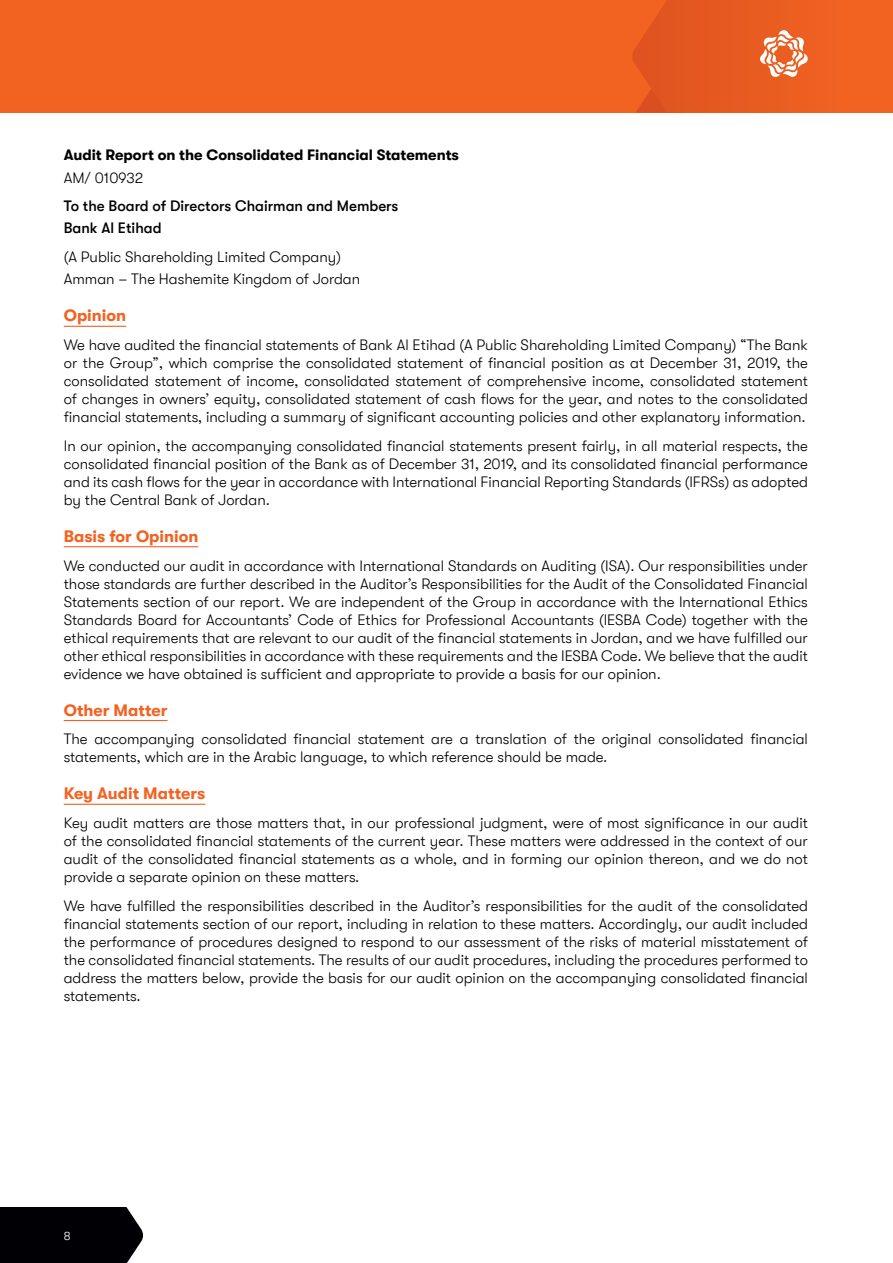
<style>
.page{position:relative;width:893px;height:1263px;background:#fff}
.page>*{position:absolute;margin:0;border:0;box-sizing:border-box;transform-origin:0 0}
.t1{font:700 16.5px "GT Walsheim";color:#f26322}
.t2{font:300 15px/18px "GT Walsheim";color:#000;text-align:justify}
.t3{font:500 15px/22.2px "GT Walsheim";color:#000}
.t4{font:700 15px "GT Walsheim";color:#000}
.t5{font:300 12px "GT Walsheim";color:#fff}
</style>
<div class="page">
<div style="left:0;top:1208px;width:143px;height:55px;background:#000005"></div>
<div style="left:0;top:0;width:893px;height:113px;background:#f26322"></div>
<svg style="left:632px;top:0;width:176px;height:113px"></svg>
<hr style="left:64px;top:326px;width:62px;height:1px;background:#f26322">
<hr style="left:64px;top:546px;width:134px;height:1px;background:#f26322">
<hr style="left:64px;top:720px;width:104px;height:1px;background:#f26322">
<hr style="left:64px;top:804px;width:141px;height:1px;background:#f26322">
<p class="t4" style="left:64px;top:147px;width:397px">Audit Report on the Consolidated Financial Statements</p>
<p class="t2" style="left:64px;top:169px;width:81px">AM/ 010932</p>
<p class="t3" style="left:64px;top:195px;width:336px">To the Board of Directors Chairman and Members<br>Bank Al Etihad</p>
<p class="t2" style="left:64px;top:246px;width:298px;line-height:22.2px">(A Public Shareholding Limited Company)<br>Amman – The Hashemite Kingdom of Jordan</p>
<p class="t1" style="left:64px;top:307px;width:64px">Opinion</p>
<p class="t2" style="left:64px;top:336px;width:746px">We have audited the financial statements of Bank Al Etihad (A Public Shareholding Limited Company) “The Bank or the Group”, which comprise the consolidated statement of financial position as at December 31, 2019, the consolidated statement of income, consolidated statement of comprehensive income, consolidated statement of changes in owners’ equity, consolidated statement of cash flows for the year, and notes to the consolidated financial statements, including a summary of significant accounting policies and other explanatory information.</p>
<p class="t2" style="left:64px;top:437px;width:746px">In our opinion, the accompanying consolidated financial statements present fairly, in all material respects, the consolidated financial position of the Bank as of December 31, 2019, and its consolidated financial performance and its cash flows for the year in accordance with International Financial Reporting Standards (IFRSs) as adopted by the Central Bank of Jordan.</p>
<p class="t1" style="left:64px;top:527px;width:136px">Basis for Opinion</p>
<p class="t2" style="left:64px;top:556px;width:746px">We conducted our audit in accordance with International Standards on Auditing (ISA). Our responsibilities under those standards are further described in the Auditor’s Responsibilities for the Audit of the Consolidated Financial Statements section of our report. We are independent of the Group in accordance with the International Ethics Standards Board for Accountants’ Code of Ethics for Professional Accountants (IESBA Code) together with the ethical requirements that are relevant to our audit of the financial statements in Jordan, and we have fulfilled our other ethical responsibilities in accordance with these requirements and the IESBA Code. We believe that the audit evidence we have obtained is sufficient and appropriate to provide a basis for our opinion.</p>
<p class="t1" style="left:64px;top:701px;width:105px">Other Matter</p>
<p class="t2" style="left:64px;top:730px;width:746px">The accompanying consolidated financial statement are a translation of the original consolidated financial statements, which are in the Arabic language, to which reference should be made.</p>
<p class="t1" style="left:64px;top:784px;width:143px">Key Audit Matters</p>
<p class="t2" style="left:64px;top:814px;width:746px">Key audit matters are those matters that, in our professional judgment, were of most significance in our audit of the consolidated financial statements of the current year. These matters were addressed in the context of our audit of the consolidated financial statements as a whole, and in forming our opinion thereon, and we do not provide a separate opinion on these matters.</p>
<p class="t2" style="left:64px;top:897px;width:746px">We have fulfilled the responsibilities described in the Auditor’s responsibilities for the audit of the consolidated financial statements section of our report, including in relation to these matters. Accordingly, our audit included the performance of procedures designed to respond to our assessment of the risks of material misstatement of the consolidated financial statements. The results of our audit procedures, including the procedures performed to address the matters below, provide the basis for our audit opinion on the accompanying consolidated financial statements.</p>
<p class="t5" style="left:64px;top:1229px;width:8px">8</p>
</div>
